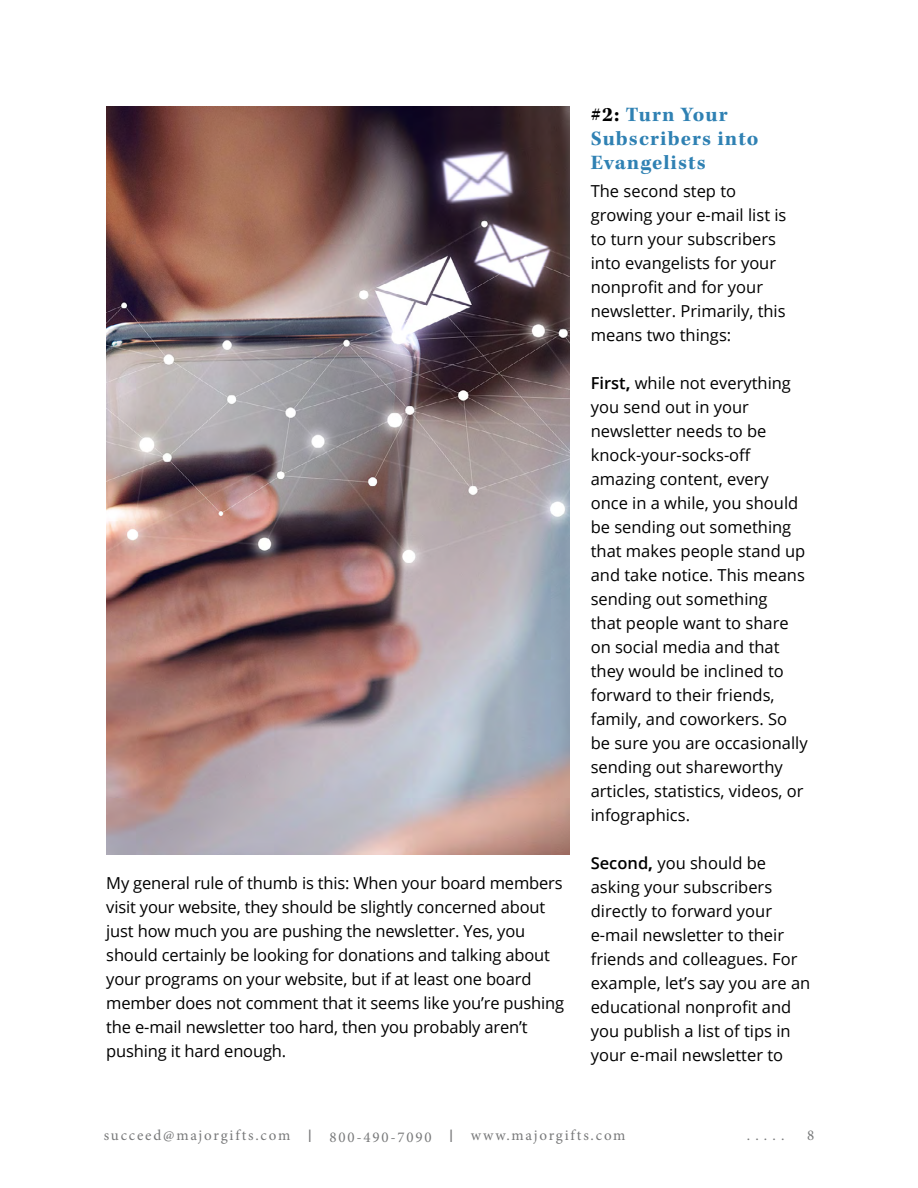
<style>
.page{position:relative;width:918px;height:1188px;background:#fff}
.page>*{position:absolute;margin:0;border:0;box-sizing:border-box;transform-origin:0 0}
.t1{font:700 21px/24px "Kepler Std";letter-spacing:.05em;color:#2f81b3}
.t2{font:16.5px/24px "Open Sans";color:#000}
.t3{font:15px "Minion Pro";letter-spacing:.12em;color:#78797a}
.s1{color:#000}
.s2{font-weight:600}
.s3{font-weight:700}
.s4{font-family:"Open Sans";font-size:17.25px}
</style>
<div class="page">
<img style="left:106px;top:106px;width:463px;height:749px">
<p class="t2" style="left:106px;top:870px;width:459px">My general rule of thumb is this: When your board members visit your website, they should be slightly concerned about just how much you are pushing the newsletter. Yes, you should certainly be looking for donations and talking about your programs on your website, but if at least one board member does not comment that it seems like you’re pushing the e-mail newsletter too hard, then you probably aren’t pushing it hard enough.</p>
<p class="t1" style="left:591px;top:103px;width:169px"><span class="s1">#2:</span> Turn Your<br>Subscribers into<br>Evangelists</p>
<p class="t2" style="left:591px;top:179px;width:197px">The second step to growing your e-mail list is to turn your subscribers into evangelists for your nonprofit and for your newsletter. Primarily, this means two things:</p>
<p class="t2" style="left:591px;top:371px;width:218px"><span class="s2">First</span><span class="s3">,</span> while not everything you send out in your newsletter needs to be knock-your-socks-off amazing content, every once in a while, you should be sending out something that makes people stand up and take notice. This means sending out something<br>that people want to share on social media and that they would be inclined to forward to their friends, family, and coworkers. So be sure you are occasionally sending out shareworthy articles, statistics, videos, or infographics.</p>
<p class="t2" style="left:591px;top:851px;width:221px"><span class="s2">Second</span><span class="s3">,</span> you should be asking your subscribers directly to forward your e-mail newsletter to their friends and colleagues. For example, let’s say you are an educational nonprofit and you publish a list of tips in your e-mail newsletter to</p>
<p class="t3" style="left:104px;top:1125px;width:523px">succeed@majorgifts.com <span class="s4">I</span> 800-490-7090 <span class="s4">I</span> www.majorgifts.com</p>
<p class="t3" style="left:747px;top:1125px;width:39px">. . . . .</p>
<p class="t3" style="left:807px;top:1125px;width:9px">8</p>
</div>
